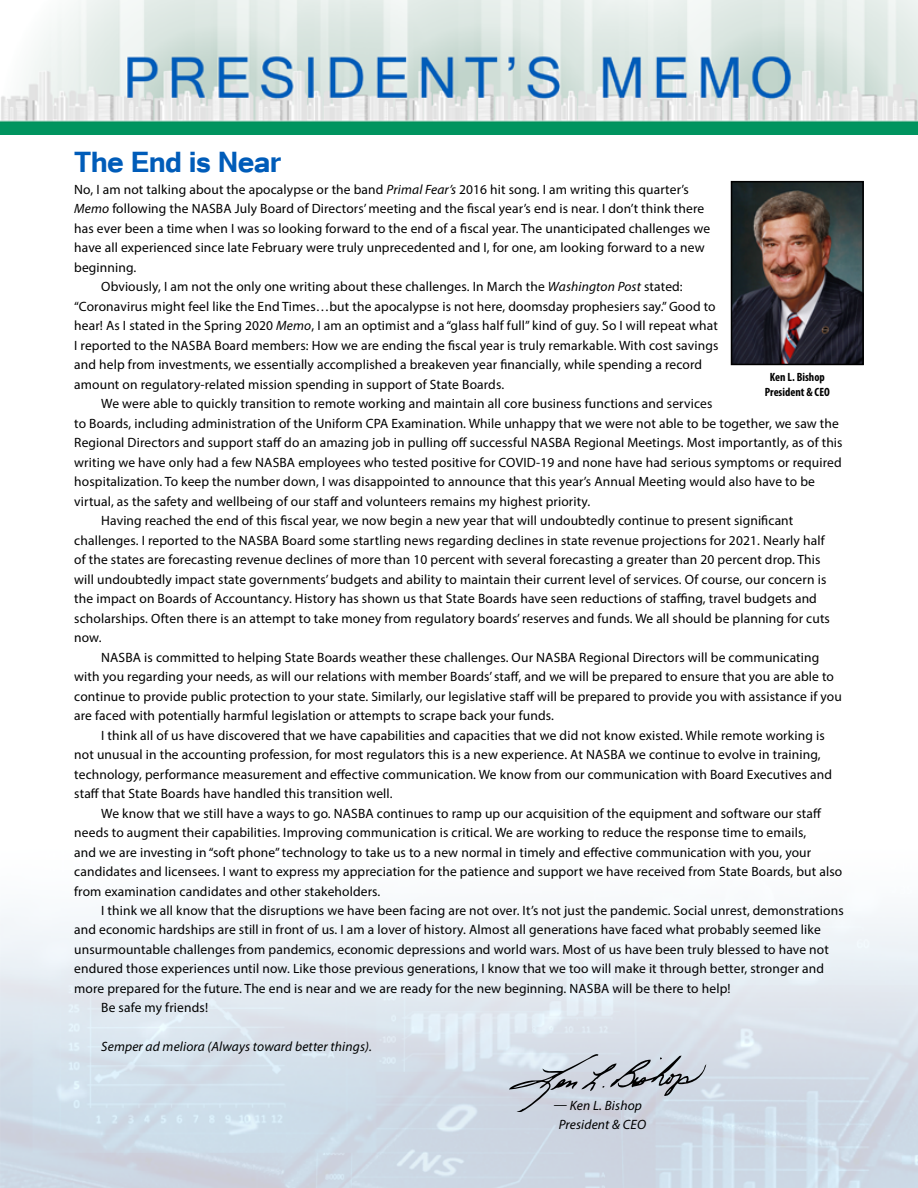
<style>
.page{position:relative;width:918px;height:1188px;background:#fff}
.page>*{position:absolute;margin:0;border:0;box-sizing:border-box;transform-origin:0 0}
.t1{font:700 36px "Tunga";letter-spacing:-.02em;color:#005cb9}
.t2{font:13.5px "Myriad Pro";letter-spacing:.01em;color:#000}
.t3{font:italic 13.5px/19.5px "Myriad Pro";letter-spacing:.01em;color:#000;text-align:center}
.t4{font:700 condensed 12px/14.4px "Myriad Pro";color:#000;text-align:center}
.s1{font-style:italic}
</style>
<div class="page">
<img style="left:0;top:0;width:918px;height:1188px">
<svg style="left:509px;top:1054px;width:197px;height:57px;background:#bcc2cc"></svg>
<img style="left:734px;top:184px;width:127px;height:178px">
<div style="left:731px;top:181px;width:133px;height:184px;border:2px solid #000"></div>
<h1 class="t1" style="left:74px;top:138px;width:208px">The End is Near</h1>
<p class="t2" style="left:74px;top:181px;width:616px">No, I am not talking about the apocalypse or the band <span class="s1">Primal Fear’s</span> 2016 hit song. I am writing this quarter’s</p>
<p class="t2" style="left:74px;top:200px;width:632px"><span class="s1">Memo</span> following the NASBA July Board of Directors’ meeting and the fiscal year’s end is near. I don’t think there</p>
<p class="t2" style="left:74px;top:220px;width:637px">has ever been a time when I was so looking forward to the end of a fiscal year. The unanticipated challenges we</p>
<p class="t2" style="left:74px;top:239px;width:632px">have all experienced since late February were truly unprecedented and I, for one, am looking forward to a new</p>
<p class="t2" style="left:74px;top:259px;width:64px">beginning.</p>
<p class="t2" style="left:101px;top:278px;width:583px">Obviously, I am not the only one writing about these challenges. In March the <span class="s1">Washington Post</span> stated:</p>
<p class="t2" style="left:74px;top:298px;width:643px">“Coronavirus might feel like the End Times…but the apocalypse is not here, doomsday prophesiers say.” Good to</p>
<p class="t2" style="left:74px;top:317px;width:645px">hear! As I stated in the Spring 2020 <span class="s1">Memo</span>, I am an optimist and a “glass half full” kind of guy. So I will repeat what</p>
<p class="t2" style="left:74px;top:337px;width:646px">I reported to the NASBA Board members: How we are ending the fiscal year is truly remarkable. With cost savings</p>
<p class="t2" style="left:74px;top:356px;width:629px">and help from investments, we essentially accomplished a breakeven year financially, while spending a record</p>
<p class="t2" style="left:74px;top:376px;width:431px">amount on regulatory-related mission spending in support of State Boards.</p>
<p class="t2" style="left:101px;top:395px;width:613px">We were able to quickly transition to remote working and maintain all core business functions and services</p>
<p class="t2" style="left:74px;top:415px;width:766px">to Boards, including administration of the Uniform CPA Examination. While unhappy that we were not able to be together, we saw the</p>
<p class="t2" style="left:74px;top:434px;width:770px">Regional Directors and support staff do an amazing job in pulling off successful NASBA Regional Meetings. Most importantly, as of this</p>
<p class="t2" style="left:74px;top:454px;width:769px">writing we have only had a few NASBA employees who tested positive for COVID-19 and none have had serious symptoms or required</p>
<p class="t2" style="left:74px;top:473px;width:742px">hospitalization. To keep the number down, I was disappointed to announce that this year’s Annual Meeting would also have to be</p>
<p class="t2" style="left:74px;top:493px;width:518px">virtual, as the safety and wellbeing of our staff and volunteers remains my highest priority.</p>
<p class="t2" style="left:101px;top:512px;width:694px">Having reached the end of this fiscal year, we now begin a new year that will undoubtedly continue to present significant</p>
<p class="t2" style="left:74px;top:532px;width:752px">challenges. I reported to the NASBA Board some startling news regarding declines in state revenue projections for 2021. Nearly half</p>
<p class="t2" style="left:74px;top:551px;width:748px">of the states are forecasting revenue declines of more than 10 percent with several forecasting a greater than 20 percent drop. This</p>
<p class="t2" style="left:74px;top:571px;width:754px">will undoubtedly impact state governments’ budgets and ability to maintain their current level of services. Of course, our concern is</p>
<p class="t2" style="left:74px;top:590px;width:744px">the impact on Boards of Accountancy. History has shown us that State Boards have seen reductions of staffing, travel budgets and</p>
<p class="t2" style="left:74px;top:610px;width:757px">scholarships. Often there is an attempt to take money from regulatory boards’ reserves and funds. We all should be planning for cuts</p>
<p class="t2" style="left:74px;top:629px;width:29px">now.</p>
<p class="t2" style="left:101px;top:649px;width:720px">NASBA is committed to helping State Boards weather these challenges. Our NASBA Regional Directors will be communicating</p>
<p class="t2" style="left:74px;top:668px;width:761px">with you regarding your needs, as will our relations with member Boards’ staff, and we will be prepared to ensure that you are able to</p>
<p class="t2" style="left:74px;top:688px;width:769px">continue to provide public protection to your state. Similarly, our legislative staff will be prepared to provide you with assistance if you</p>
<p class="t2" style="left:74px;top:707px;width:481px">are faced with potentially harmful legislation or attempts to scrape back your funds.</p>
<p class="t2" style="left:101px;top:727px;width:725px">I think all of us have discovered that we have capabilities and capacities that we did not know existed. While remote working is</p>
<p class="t2" style="left:74px;top:746px;width:748px">not unusual in the accounting profession, for most regulators this is a new experience. At NASBA we continue to evolve in training,</p>
<p class="t2" style="left:74px;top:766px;width:759px">technology, performance measurement and effective communication. We know from our communication with Board Executives and</p>
<p class="t2" style="left:74px;top:785px;width:320px">staff that State Boards have handled this transition well.</p>
<p class="t2" style="left:101px;top:805px;width:722px">We know that we still have a ways to go. NASBA continues to ramp up our acquisition of the equipment and software our staff</p>
<p class="t2" style="left:74px;top:824px;width:734px">needs to augment their capabilities. Improving communication is critical. We are working to reduce the response time to emails,</p>
<p class="t2" style="left:74px;top:844px;width:739px">and we are investing in “soft phone” technology to take us to a new normal in timely and effective communication with you, your</p>
<p class="t2" style="left:74px;top:863px;width:770px">candidates and licensees. I want to express my appreciation for the patience and support we have received from State Boards, but also</p>
<p class="t2" style="left:74px;top:883px;width:308px">from examination candidates and other stakeholders.</p>
<p class="t2" style="left:101px;top:902px;width:744px">I think we all know that the disruptions we have been facing are not over. It’s not just the pandemic. Social unrest, demonstrations</p>
<p class="t2" style="left:74px;top:922px;width:748px">and economic hardships are still in front of us. I am a lover of history. Almost all generations have faced what probably seemed like</p>
<p class="t2" style="left:74px;top:941px;width:756px">unsurmountable challenges from pandemics, economic depressions and world wars. Most of us have been truly blessed to have not</p>
<p class="t2" style="left:74px;top:961px;width:751px">endured those experiences until now. Like those previous generations, I know that we too will make it through better, stronger and</p>
<p class="t2" style="left:74px;top:980px;width:658px">more prepared for the future. The end is near and we are ready for the new beginning. NASBA will be there to help!</p>
<p class="t2" style="left:101px;top:1000px;width:108px">Be safe my friends!</p>
<p class="t3" style="left:101px;top:1037px;width:272px">Semper ad meliora (Always toward better things).</p>
<p class="t4" style="left:765px;top:370px;width:66px">Ken L. Bishop<br>President &amp; CEO</p>
<p class="t3" style="left:554px;top:1095px;width:94px">— Ken L. Bishop<br>President &amp; CEO</p>
</div>
